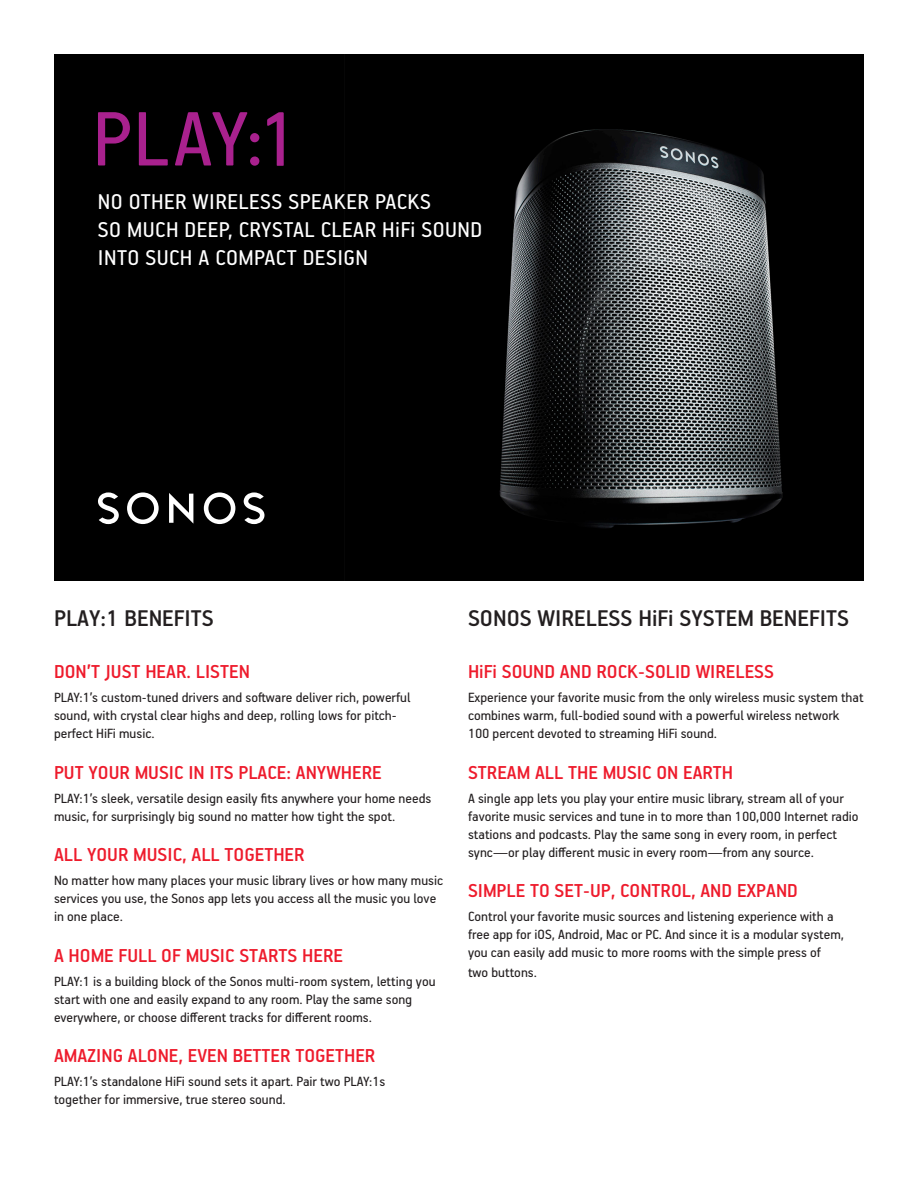
<style>
.page{position:relative;width:918px;height:1188px;background:#fff}
.page>*{position:absolute;margin:0;border:0;box-sizing:border-box;transform-origin:0 0}
.t1{font:86.85px "SONOS Handbook Pro";color:#a9218e}
.t2{font:500 25.5px "SONOS Handbook Pro";color:#231f20}
.t3{font:24px "SONOS Handbook Pro";letter-spacing:.02em;color:#fff}
.t4{font:500 21px "SONOS Handbook Pro";color:#ee1b2c}
.t5{font:15px/18px "SONOS Handbook Pro";color:#231f20}
</style>
<div class="page">
<div style="left:54px;top:54px;width:810px;height:526px;background:#000"></div>
<img style="left:499px;top:129px;width:284px;height:399px">
<svg style="left:98px;top:112px;width:32px;height:53px"></svg>
<svg style="left:139px;top:112px;width:29px;height:53px"></svg>
<svg style="left:175px;top:112px;width:84px;height:54px"></svg>
<svg style="left:169px;top:493px;width:24px;height:30px"></svg>
<svg style="left:204px;top:492px;width:31px;height:32px"></svg>
<svg style="left:127px;top:492px;width:32px;height:32px"></svg>
<svg style="left:98px;top:492px;width:21px;height:32px"></svg>
<svg style="left:244px;top:492px;width:20px;height:32px"></svg>
<h1 class="t1" style="left:258px;top:87px;width:43px">1</h1>
<p class="t3" style="left:98px;top:187px;width:335px">NO OTHER WIRELESS SPEAKER PACKS</p>
<p class="t3" style="left:98px;top:215px;width:386px">SO MUCH DEEP, CRYSTAL CLEAR HiFi SOUND</p>
<p class="t3" style="left:98px;top:243px;width:272px">INTO SUCH A COMPACT DESIGN</p>
<p class="t2" style="left:54px;top:602px;width:161px">PLAY:1 BENEFITS</p>
<p class="t2" style="left:468px;top:602px;width:383px">SONOS WIRELESS HiFi SYSTEM BENEFITS</p>
<p class="t4" style="left:54px;top:659px;width:197px">DON’T JUST HEAR. LISTEN</p>
<p class="t5" style="left:54px;top:688px;width:358px">PLAY:1’s custom-tuned drivers and software deliver rich, powerful sound, with crystal clear highs and deep, rolling lows for pitch&shy;perfect HiFi music.</p>
<p class="t4" style="left:54px;top:760px;width:329px">PUT YOUR MUSIC IN ITS PLACE: ANYWHERE</p>
<p class="t5" style="left:54px;top:789px;width:379px">PLAY:1’s sleek, versatile design easily fits anywhere your home needs music, for surprisingly big sound no matter how tight the spot.</p>
<p class="t4" style="left:54px;top:842px;width:252px">ALL YOUR MUSIC, ALL TOGETHER</p>
<p class="t5" style="left:54px;top:871px;width:391px">No matter how many places your music library lives or how many music services you use, the Sonos app lets you access all the music you love in one place.</p>
<p class="t4" style="left:54px;top:943px;width:291px">A HOME FULL OF MUSIC STARTS HERE</p>
<p class="t5" style="left:54px;top:972px;width:383px">PLAY:1 is a building block of the Sonos multi-room system, letting you start with one and easily expand to any room. Play the same song everywhere, or choose different tracks for different rooms.</p>
<p class="t4" style="left:54px;top:1043px;width:323px">AMAZING ALONE, EVEN BETTER TOGETHER</p>
<p class="t5" style="left:54px;top:1072px;width:333px">PLAY:1’s standalone HiFi sound sets it apart. Pair two PLAY:1s together for immersive, true stereo sound.</p>
<p class="t4" style="left:468px;top:659px;width:307px">HiFi SOUND AND ROCK-SOLID WIRELESS</p>
<p class="t5" style="left:468px;top:688px;width:397px">Experience your favorite music from the only wireless music system that combines warm, full-bodied sound with a powerful wireless network<br>100 percent devoted to streaming HiFi sound.</p>
<p class="t4" style="left:468px;top:760px;width:267px">STREAM ALL THE MUSIC ON EARTH</p>
<p class="t5" style="left:468px;top:789px;width:392px">A single app lets you play your entire music library, stream all of your favorite music services and tune in to more than 100,000 Internet radio stations and podcasts. Play the same song in every room, in perfect sync—or play different music in every room—from any source.</p>
<p class="t4" style="left:468px;top:878px;width:332px">SIMPLE TO SET-UP, CONTROL, AND EXPAND</p>
<p class="t5" style="left:468px;top:907px;width:378px">Control your favorite music sources and listening experience with a free app for iOS, Android, Mac or PC. And since it is a modular system, you can easily add music to more rooms with the simple press of</p>
<p class="t5" style="left:468px;top:963px;width:71px">two buttons.</p>
</div>
